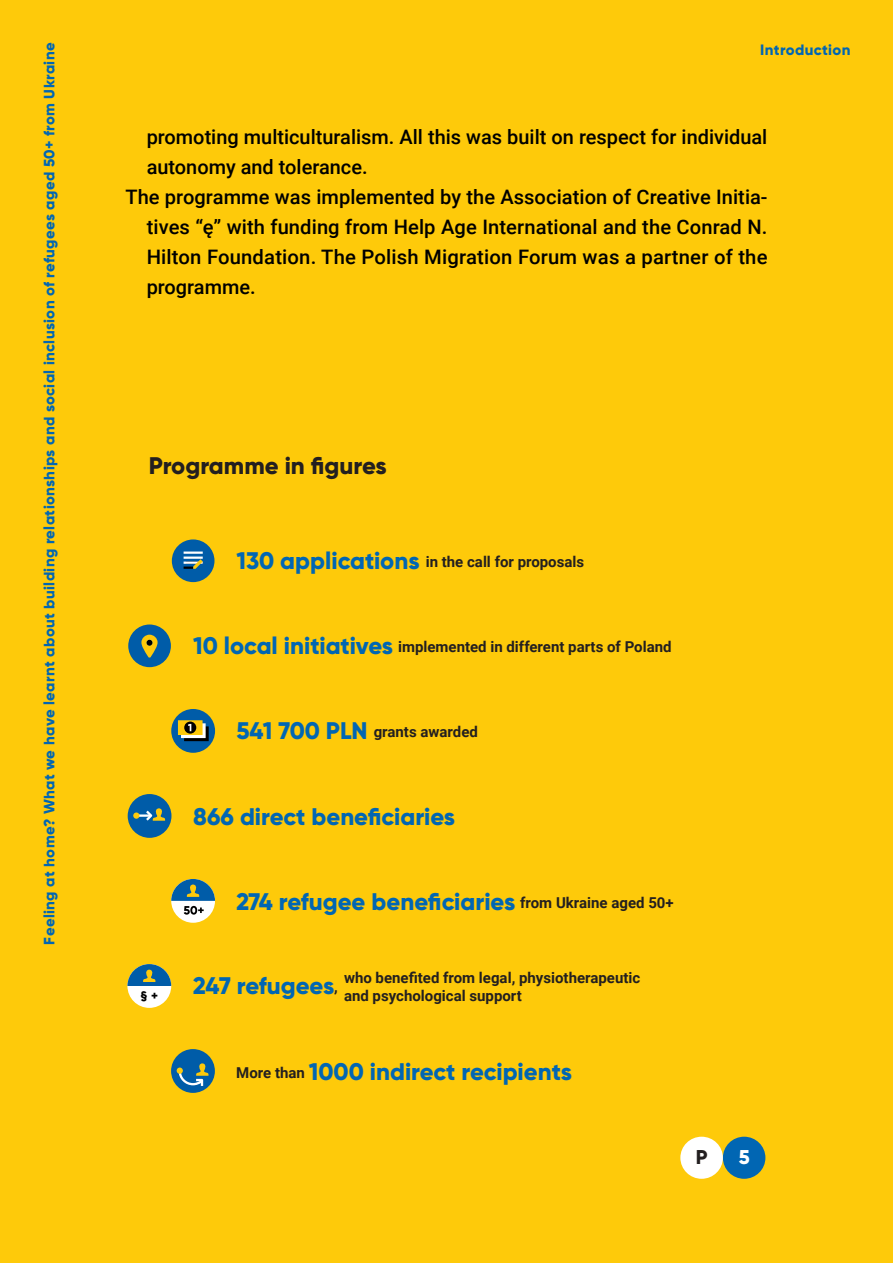
<style>
.page{position:relative;width:893px;height:1263px;background:#feca0a}
.page>*{position:absolute;margin:0;border:0;box-sizing:border-box;transform-origin:0 0}
.t1{font:800 24px "Gilroy";color:#0166b3}
.t2{font:800 24px "Gilroy";color:#231f20}
.t3{font:500 19.95px "Roboto";letter-spacing:.005em;color:#000}
.t4{font:800 19.95px "Gilroy";color:#231f20}
.t5{font:800 19.95px "Gilroy";color:#fff}
.t6{font:700 15px/18px "Roboto";color:#231f20}
.t7{font:800 15px "Gilroy";letter-spacing:.025em;color:#0166b3}
.t8{font:800 12.45px "Gilroy";color:#000}
.s1{font-family:"Gilroy";font-weight:800;font-size:24px;color:#0166b3}
.s2{font-family:"Roboto";font-weight:700;font-size:15px;color:#231f20}
</style>
<div class="page">
<div style="left:723px;top:1137px;width:42px;height:42px;background:#0166b3;border-radius:50%"></div>
<div style="left:680px;top:1137px;width:43px;height:42px;background:#fff;border-radius:50%"></div>
<div style="left:171px;top:1049px;width:44px;height:44px;background:#005ca8;border-radius:50%"></div>
<svg style="left:177px;top:1063px;width:31px;height:24px"></svg>
<div style="left:177px;top:1067px;width:6px;height:7px;background:#feca0a;border-radius:50%"></div>
<div style="left:172px;top:539px;width:42px;height:43px;background:#005ca8;border-radius:50%"></div>
<hr style="left:184px;top:556px;width:19px;height:3px;background:#fff">
<hr style="left:184px;top:551px;width:19px;height:3px;background:#fff">
<svg style="left:184px;top:559px;width:19px;height:10px"></svg>
<div style="left:128px;top:624px;width:43px;height:43px;background:#005ca8;border-radius:50%"></div>
<svg style="left:141px;top:635px;width:17px;height:23px"></svg>
<div style="left:171px;top:709px;width:44px;height:44px;background:#005ca8;border-radius:50%"></div>
<svg style="left:184px;top:726px;width:25px;height:15px"></svg>
<div style="left:181px;top:723px;width:25px;height:15px;background:#fff"></div>
<div style="left:178px;top:720px;width:25px;height:15px;background:#feca0a"></div>
<svg style="left:184px;top:721px;width:12px;height:13px"></svg>
<svg style="left:188px;top:724px;width:3px;height:7px"></svg>
<div style="left:128px;top:794px;width:43px;height:44px;background:#005ca8;border-radius:50%"></div>
<div style="left:133px;top:812px;width:6px;height:7px;background:#feca0a;border-radius:50%"></div>
<svg style="left:137px;top:808px;width:28px;height:13px"></svg>
<div style="left:171px;top:879px;width:44px;height:44px;background:#fff;border-radius:50%"></div>
<div style="left:127px;top:964px;width:44px;height:44px;background:#fff;border-radius:50%"></div>
<svg style="left:127px;top:964px;width:44px;height:22px"></svg>
<svg style="left:171px;top:879px;width:44px;height:36px"></svg>
<p class="t7" style="left:40px;top:945px;width:904px;rotate:-90deg">Feeling at home? What we have learnt about building relationships and social inclusion of refugees aged 50+ from Ukraine</p>
<p class="t7" style="left:760px;top:40px;width:92px">Introduction</p>
<p class="t3" style="left:147px;top:123px;width:622px">promoting multiculturalism. All this was built on respect for individual</p>
<p class="t3" style="left:147px;top:153px;width:222px">autonomy and tolerance.</p>
<p class="t3" style="left:125px;top:183px;width:644px">The programme was implemented by the Association of Creative Initia-</p>
<p class="t3" style="left:147px;top:213px;width:622px">tives “ę” with funding from Help Age International and the Conrad N.</p>
<p class="t3" style="left:147px;top:243px;width:622px">Hilton Foundation. The Polish Migration Forum was a partner of the</p>
<p class="t3" style="left:147px;top:273px;width:111px">programme.</p>
<p class="t2" style="left:149px;top:450px;width:239px">Programme in figures</p>
<p class="t6" style="left:236px;top:552px;width:349px"><span class="s1">130 applications</span> in the call for proposals</p>
<p class="t6" style="left:193px;top:637px;width:480px"><span class="s1">10 local initiatives</span> implemented in different parts of Poland</p>
<p class="t6" style="left:236px;top:722px;width:243px"><span class="s1">541 700 PLN</span> grants awarded</p>
<p class="t1" style="left:193px;top:801px;width:264px">866 direct beneficiaries</p>
<p class="t1" style="left:236px;top:886px;width:439px">274 refugee beneficiaries <span class="s2">from Ukraine aged 50+</span></p>
<p class="t8" style="left:141px;top:987px;width:19px">§ +</p>
<p class="t6" style="left:344px;top:968px;width:298px">who benefited from legal, physiotherapeutic and psychological support</p>
<p class="t1" style="left:193px;top:970px;width:146px">247 refugees<span class="s2">,</span></p>
<p class="t1" style="left:236px;top:1056px;width:337px"><span class="s2">More than</span> 1000 indirect recipients</p>
<p class="t4" style="left:696px;top:1145px;width:13px">P</p>
<p class="t5" style="left:739px;top:1145px;width:12px">5</p>
</div>
